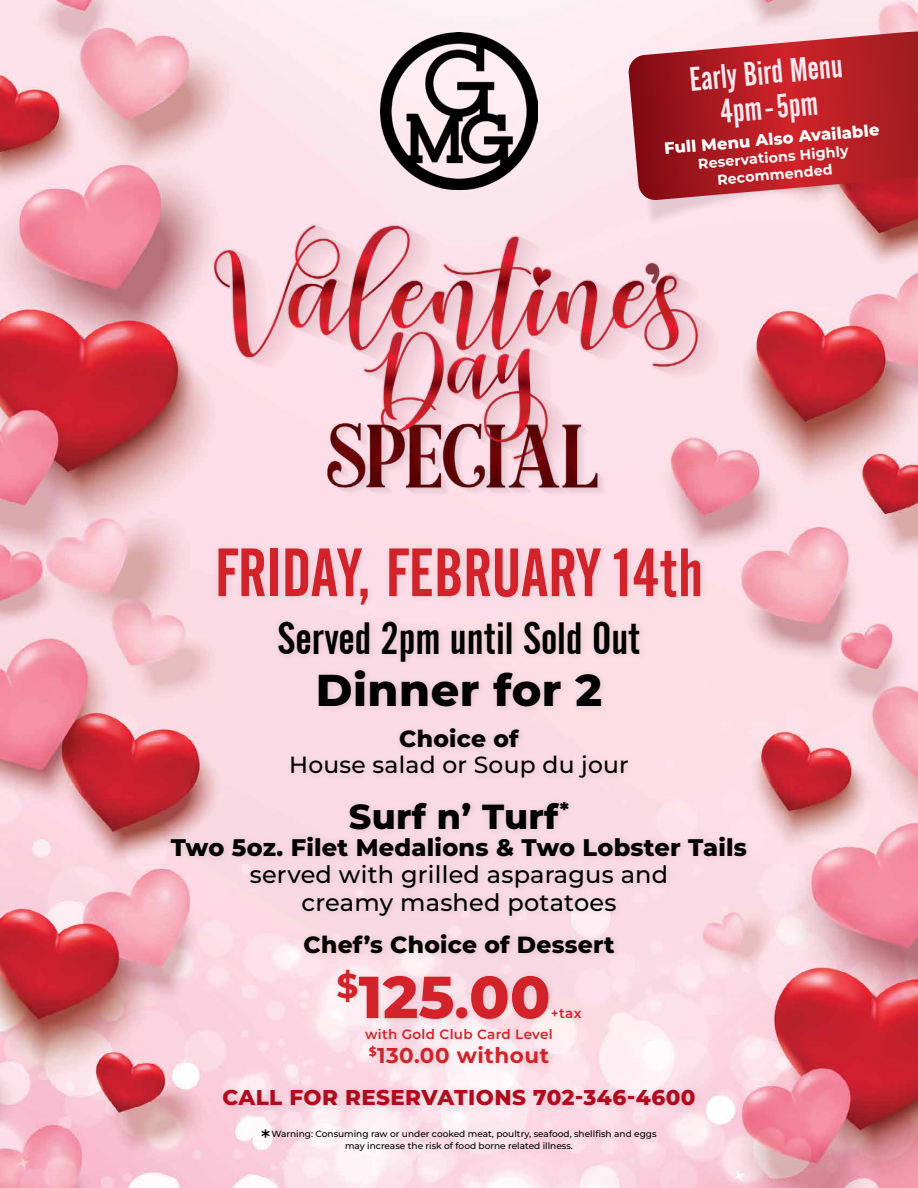
<style>
.page{position:relative;width:918px;height:1188px;background:#fff}
.page>*{position:absolute;margin:0;border:0;box-sizing:border-box;transform-origin:0 0}
.t1{font:67.5px "Alternate Gothic No 2 BT";color:#d2232a}
.t2{font:800 59.1px "Montserrat";color:#d2232a}
.t3{font:45px "Alternate Gothic No 2 BT";color:#000}
.t4{font:800 44.55px "Montserrat";letter-spacing:.01em;color:#000}
.t5{font:800 34.8px "Montserrat";letter-spacing:.01em;color:#000}
.t6{font:33.75px "Alternate Gothic No 2 BT";color:#fdeaf0;scale:.95 1}
.t7{font:500 24px "Montserrat";letter-spacing:.01em;color:#000}
.t8{font:800 24px "Montserrat";letter-spacing:.01em;color:#000}
.t9{font:800 23.4px "Montserrat";letter-spacing:.01em;color:#000}
.t10{font:500 23.4px "Montserrat";letter-spacing:.01em;color:#000}
.t11{font:500 22.5px "Montserrat";color:#000}
.t12{font:800 21.45px "Montserrat";letter-spacing:.02em;color:#b00b1e}
.t13{font:700 21.45px "Montserrat";letter-spacing:.025em;color:#d2232a}
.t14{font:800 16.35px "Montserrat";color:#fff}
.t15{font:700 14.25px/17.4px "Montserrat";color:#fff;text-align:center}
.t16{font:600 13.5px "Montserrat";letter-spacing:.025em;color:#d2232a}
.t17{font:500 9px "Montserrat";color:#000}
.s1{font-size:49.8px}
</style>
<div class="page">
<img style="left:0;top:0;width:918px;height:1188px">
<img style="left:641px;top:201px;width:275px;height:36px">
<svg style="left:628px;top:31px;width:290px;height:170px;background:#b8353b"></svg>
<img style="left:380px;top:32px;width:158px;height:158px">
<img style="left:196px;top:212px;width:526px;height:289px">
<div style="left:165px;top:542px;width:590px;height:616px;background:#000;opacity:.1"></div>
<p class="t6" style="left:688px;top:60px;width:163px;rotate:-5deg">Early Bird Menu</p>
<p class="t6" style="left:718px;top:93px;width:105px;rotate:-5deg">4pm-5pm</p>
<p class="t14" style="left:663px;top:136px;width:217px;rotate:-5deg">Full Menu Also Available</p>
<p class="t15" style="left:697px;top:154px;width:153px;rotate:-5deg">Reservations Highly<br>Recommended</p>
<p class="t1" style="left:215px;top:535px;width:490px">FRIDAY, FEBRUARY 14th</p>
<p class="t3" style="left:277px;top:613px;width:365px">Served 2pm until Sold Out</p>
<p class="t4" style="left:316px;top:658px;width:288px">Dinner for 2</p>
<p class="t9" style="left:399px;top:721px;width:121px">Choice of</p>
<p class="t10" style="left:289px;top:749px;width:341px">House salad or Soup du jour</p>
<p class="t5" style="left:349px;top:791px;width:222px">Surf n’ Turf<sup>*</sup></p>
<p class="t8" style="left:171px;top:830px;width:578px">Two 5oz. Filet Medalions &amp; Two Lobster Tails</p>
<p class="t7" style="left:250px;top:858px;width:420px">served with grilled asparagus and</p>
<p class="t7" style="left:302px;top:885px;width:316px">creamy mashed potatoes</p>
<p class="t9" style="left:304px;top:927px;width:312px">Chef’s Choice of Dessert</p>
<p class="t2" style="left:336px;top:954px;width:216px"><sup>$</sup>125<span class="s1">.</span>00</p>
<p class="t16" style="left:551px;top:1004px;width:32px">+tax</p>
<p class="t16" style="left:365px;top:1024px;width:189px">with Gold Club Card Level</p>
<p class="t13" style="left:369px;top:1040px;width:182px"><sup>$</sup>130.00 without</p>
<p class="t12" style="left:222px;top:1082px;width:475px">CALL FOR RESERVATIONS 702-346-4600</p>
<p class="t11" style="left:261px;top:1122px;width:10px">*</p>
<p class="t17" style="left:271px;top:1128px;width:387px">Warning: Consuming raw or under cooked meat, poultry, seafood, shellfish and eggs</p>
<p class="t17" style="left:345px;top:1139px;width:229px">may increase the risk of food borne related illness.</p>
</div>
